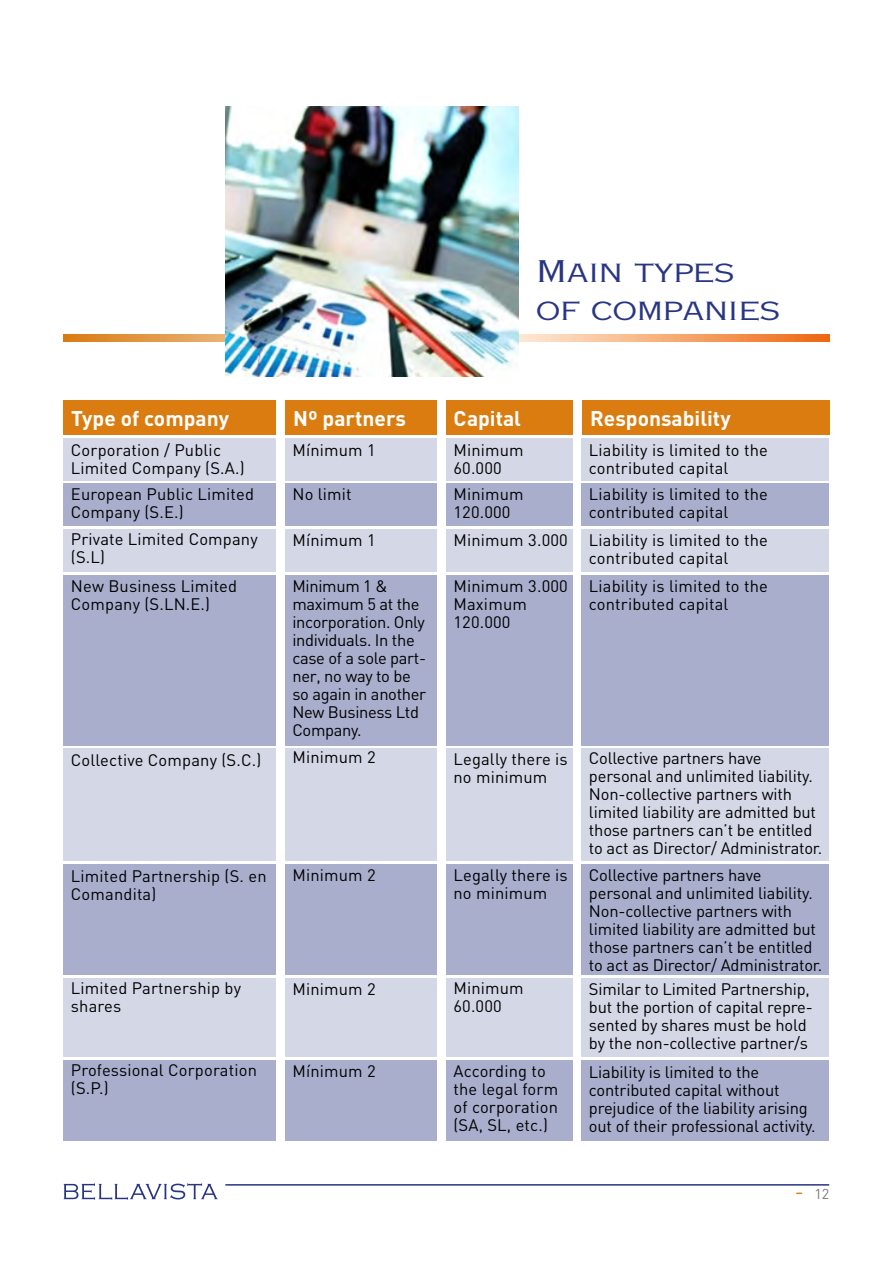
<style>
.page{position:relative;width:893px;height:1263px;background:#fff}
.page>*{position:absolute;margin:0;border:0;box-sizing:border-box;transform-origin:0 0}
.Tít{font:30px/37.5px "Copperplate Gothic Std 29 AB";letter-spacing:-.02em;color:#283583;scale:1.35 1}
.Tit2{font:700 21px "DIN";color:#fff}
.Text{font:16.5px/18px "DIN";letter-spacing:-.01em;color:#000}
.Text-2{font:16.5px/18px "DIN";letter-spacing:.01em;color:#000}
.t1{font:14.25px "DIN";color:#7c7b7b}
.s1{font-size:21px;color:#da7c0f}
</style>
<div class="page">
<svg style="left:64px;top:1183px;width:154px;height:17px"></svg>
<hr style="left:225px;top:1184px;width:604px;height:1px;background:#283583">
<svg style="left:64px;top:334px;width:765px;height:8px;background:#eea362"></svg>
<div style="left:64px;top:401px;width:212px;height:34px;background:#da7c0f"></div>
<div style="left:286px;top:401px;width:151px;height:34px;background:#da7c0f"></div>
<div style="left:446px;top:401px;width:126px;height:34px;background:#da7c0f"></div>
<div style="left:582px;top:401px;width:247px;height:34px;background:#da7c0f"></div>
<div style="left:286px;top:438px;width:151px;height:42px;background:#d4d7e6"></div>
<div style="left:286px;top:484px;width:151px;height:42px;background:#a9aecd"></div>
<div style="left:286px;top:529px;width:151px;height:43px;background:#d4d7e6"></div>
<div style="left:286px;top:575px;width:151px;height:170px;background:#a9aecd"></div>
<div style="left:286px;top:748px;width:151px;height:113px;background:#d4d7e6"></div>
<div style="left:286px;top:864px;width:151px;height:111px;background:#a9aecd"></div>
<div style="left:286px;top:978px;width:151px;height:78px;background:#d4d7e6"></div>
<div style="left:286px;top:1060px;width:151px;height:80px;background:#a9aecd"></div>
<div style="left:446px;top:438px;width:126px;height:42px;background:#d4d7e6"></div>
<div style="left:446px;top:484px;width:126px;height:42px;background:#a9aecd"></div>
<div style="left:446px;top:529px;width:126px;height:43px;background:#d4d7e6"></div>
<div style="left:446px;top:575px;width:126px;height:170px;background:#a9aecd"></div>
<div style="left:446px;top:748px;width:126px;height:113px;background:#d4d7e6"></div>
<div style="left:446px;top:864px;width:126px;height:111px;background:#a9aecd"></div>
<div style="left:446px;top:978px;width:126px;height:78px;background:#d4d7e6"></div>
<div style="left:446px;top:1060px;width:126px;height:80px;background:#a9aecd"></div>
<div style="left:581px;top:438px;width:248px;height:42px;background:#d4d7e6"></div>
<div style="left:581px;top:484px;width:248px;height:42px;background:#a9aecd"></div>
<div style="left:581px;top:529px;width:248px;height:43px;background:#d4d7e6"></div>
<div style="left:581px;top:575px;width:248px;height:170px;background:#a9aecd"></div>
<div style="left:581px;top:748px;width:248px;height:113px;background:#d4d7e6"></div>
<div style="left:581px;top:864px;width:248px;height:111px;background:#a9aecd"></div>
<div style="left:581px;top:978px;width:248px;height:78px;background:#d4d7e6"></div>
<div style="left:581px;top:1060px;width:248px;height:80px;background:#a9aecd"></div>
<div style="left:64px;top:438px;width:212px;height:42px;background:#d4d7e6"></div>
<div style="left:64px;top:484px;width:212px;height:42px;background:#a9aecd"></div>
<div style="left:64px;top:529px;width:212px;height:43px;background:#d4d7e6"></div>
<div style="left:64px;top:575px;width:212px;height:170px;background:#a9aecd"></div>
<div style="left:64px;top:748px;width:212px;height:113px;background:#d4d7e6"></div>
<div style="left:64px;top:864px;width:212px;height:111px;background:#a9aecd"></div>
<div style="left:64px;top:978px;width:212px;height:78px;background:#d4d7e6"></div>
<div style="left:64px;top:1060px;width:212px;height:80px;background:#a9aecd"></div>
<img style="left:225px;top:106px;width:294px;height:270px">
<p class="Tít" style="left:536px;top:253px;width:182px">Main types of companies</p>
<p class="Tit2" style="left:71px;top:404px;width:160px">Type of company</p>
<p class="Tit2" style="left:293px;top:404px;width:114px">Nº partners</p>
<p class="Tit2" style="left:454px;top:404px;width:69px">Capital</p>
<p class="Tit2" style="left:590px;top:404px;width:142px">Responsability</p>
<p class="Text-2" style="left:71px;top:440px;width:175px">Corporation / Public<br>Limited Company (S.A.)</p>
<p class="Text-2" style="left:71px;top:485px;width:185px">European Public Limited<br>Company (S.E.)</p>
<p class="Text-2" style="left:71px;top:529px;width:188px">Private Limited Company (S.L)</p>
<p class="Text-2" style="left:71px;top:576px;width:168px">New Business Limited<br>Company (S.LN.E.)</p>
<p class="Text-2" style="left:71px;top:751px;width:192px">Collective Company (S.C.)</p>
<p class="Text-2" style="left:71px;top:866px;width:197px">Limited Partnership (S. en<br>Comandita)</p>
<p class="Text-2" style="left:71px;top:979px;width:172px">Limited Partnership by shares</p>
<p class="Text-2" style="left:71px;top:1061px;width:187px">Professional Corporation (S.P.)</p>
<p class="Text-2" style="left:292px;top:440px;width:85px">Mínimum 1</p>
<p class="Text" style="left:292px;top:485px;width:61px">No limit</p>
<p class="Text-2" style="left:292px;top:530px;width:85px">Mínimum 1</p>
<p class="Text" style="left:292px;top:576px;width:135px">Minimum 1 &amp; maximum 5 at the incorporation. Only individuals. In the case of a sole part&shy;ner, no way to be so again in another<br>New Business Ltd<br>Company.</p>
<p class="Text-2" style="left:292px;top:748px;width:85px">Minimum 2</p>
<p class="Text-2" style="left:292px;top:866px;width:85px">Minimum 2</p>
<p class="Text-2" style="left:292px;top:979px;width:85px">Minimum 2</p>
<p class="Text-2" style="left:292px;top:1061px;width:85px">Mínimum 2</p>
<p class="Text-2" style="left:453px;top:440px;width:72px">Minimum<br>60.000</p>
<p class="Text-2" style="left:453px;top:485px;width:72px">Minimum<br>120.000</p>
<p class="Text-2" style="left:453px;top:530px;width:116px">Minimum 3.000</p>
<p class="Text-2" style="left:453px;top:576px;width:116px">Minimum 3.000</p>
<p class="Text-2" style="left:453px;top:594px;width:75px">Maximum<br>120.000</p>
<p class="Text-2" style="left:589px;top:440px;width:180px">Liability is limited to the contributed capital</p>
<p class="Text-2" style="left:589px;top:485px;width:180px">Liability is limited to the contributed capital</p>
<p class="Text-2" style="left:589px;top:530px;width:180px">Liability is limited to the contributed capital</p>
<p class="Text-2" style="left:589px;top:577px;width:180px">Liability is limited to the contributed capital</p>
<p class="Text-2" style="left:453px;top:750px;width:116px">Legally there is no minimum</p>
<p class="Text-2" style="left:453px;top:865px;width:116px">Legally there is no minimum</p>
<p class="Text-2" style="left:453px;top:979px;width:72px">Minimum<br>60.000</p>
<p class="Text-2" style="left:453px;top:1061px;width:106px">According to the legal form of corporation (SA, SL, etc.)</p>
<p class="Text" style="left:589px;top:749px;width:235px">Collective partners have personal and unlimited liability.<br>Non-collective partners with limited liability are admitted but those partners can’t be entitled to act as Director/ Administrator.</p>
<p class="Text" style="left:589px;top:865px;width:235px">Collective partners have personal and unlimited liability.<br>Non-collective partners with limited liability are admitted but those partners can’t be entitled to act as Director/ Administrator.</p>
<p class="Text" style="left:589px;top:980px;width:225px">Similar to Limited Partnership, but the portion of capital repre&shy;sented by shares must be hold by the non-collective partner/s</p>
<p class="Text" style="left:589px;top:1062px;width:228px">Liability is limited to the contributed capital without prejudice of the liability arising out of their professional activity.</p>
<p class="t1" style="left:795px;top:1185px;width:36px"><span class="s1">-</span> 12</p>
</div>
